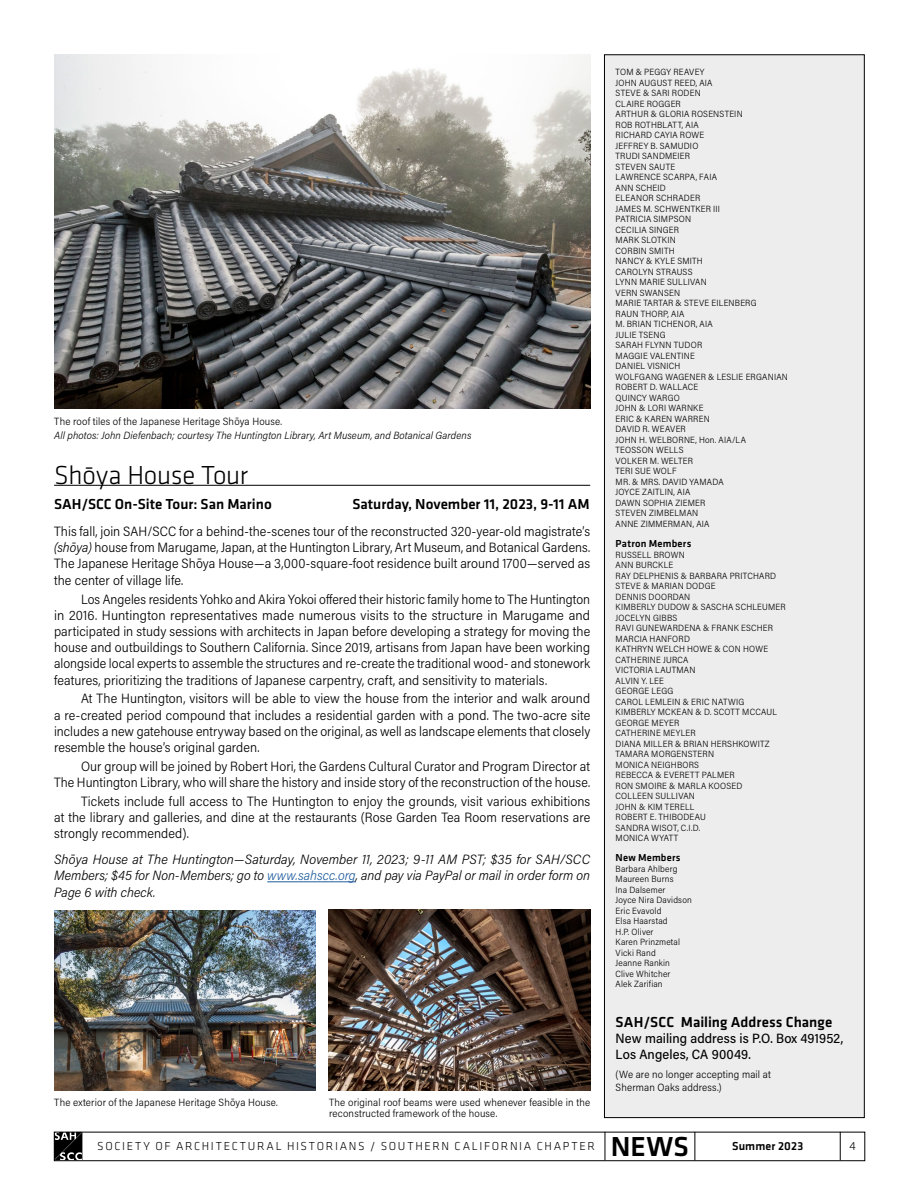
<style>
.page{position:relative;width:918px;height:1188px;background:#fff}
.page>*{position:absolute;margin:0;border:0;box-sizing:border-box;transform-origin:0 0}
.t1{font:500 28.5px "Klavika";color:#000}
.t2{font:300 27px "Klavika";letter-spacing:-.01em;color:#000}
.t3{font:500 15px "Klavika";color:#000}
.t4{font:300 13.5px/16.2px "Acumin Pro Semi Cond";letter-spacing:.005em;color:#000;text-align:justify}
.t5{font:italic 300 13.5px/16.2px "Acumin Pro Semi Cond";color:#000;text-align:justify}
.t6{font:500 13.5px/16.2px "Acumin Pro Semi Cond";letter-spacing:.005em;color:#000}
.t7{font:300 12px "Klavika";letter-spacing:.14em;color:#000}
.t8{font:500 12px "Klavika";letter-spacing:.015em;color:#000}
.t9{font:300 10.5px/12.6px "Acumin Pro Semi Cond";letter-spacing:.015em;color:#000}
.t10{font:italic 300 10.5px "Acumin Pro Semi Cond";letter-spacing:.01em;color:#000}
.t11{font:500 10.5px "Klavika";letter-spacing:.02em;color:#000}
.t12{font:300 9px/10.5px "Acumin Pro Semi Cond";letter-spacing:.025em;color:#000}
.s1{font-style:italic}
.s2{color:#215e9e}
</style>
<div class="page">
<svg style="left:56px;top:1134px;width:26px;height:25px"></svg>
<div style="left:54px;top:1132px;width:811px;height:29px;border:1px solid #000"></div>
<svg style="left:840px;top:1132px;width:1px;height:28px"></svg>
<svg style="left:605px;top:1132px;width:1px;height:28px"></svg>
<svg style="left:694px;top:1132px;width:1px;height:28px"></svg>
<div style="left:604px;top:55px;width:260px;height:1063px;background:#ededee"></div>
<hr style="left:54px;top:485px;width:536px;height:1px;background:#000">
<hr style="left:267px;top:881px;width:89px;height:1px;background:#215e9e">
<img style="left:54px;top:54px;width:536px;height:354px">
<img style="left:54px;top:910px;width:261px;height:180px">
<img style="left:329px;top:909px;width:261px;height:181px">
<p class="t9" style="left:54px;top:414px;width:229px">The roof tiles of the Japanese Heritage Shōya House.</p>
<p class="t10" style="left:54px;top:428px;width:419px">All photos: John Diefenbach; courtesy The Huntington Library, Art Museum, and Botanical Gardens</p>
<h2 class="t2" style="left:54px;top:460px;width:196px">Shōya House Tour</h2>
<p class="t3" style="left:54px;top:495px;width:219px">SAH/SCC On-Site Tour: San Marino</p>
<p class="t3" style="left:352px;top:495px;width:239px">Saturday, November 11, 2023, 9-11 AM</p>
<p class="t4" style="left:54px;top:523px;width:538px">This fall, join SAH/SCC for a behind-the-scenes tour of the reconstructed 320-year-old magistrate’s <span class="s1">(shōya)</span> house from Marugame, Japan, at the Huntington Library, Art Museum, and Botanical Gardens.<br>The Japanese Heritage Shōya House—a 3,000-square-foot residence built around 1700—served as the center of village life.</p>
<p class="t4" style="left:54px;top:590px;width:538px;text-indent:27px">Los Angeles residents Yohko and Akira Yokoi offered their historic family home to The Huntington in 2016. Huntington representatives made numerous visits to the structure in Marugame and participated in study sessions with architects in Japan before developing a strategy for moving the house and outbuildings to Southern California. Since 2019, artisans from Japan have been working alongside local experts to assemble the structures and re-create the traditional wood- and stonework features, prioritizing the traditions of Japanese carpentry, craft, and sensitivity to materials.</p>
<p class="t4" style="left:54px;top:690px;width:538px;text-indent:27px">At The Huntington, visitors will be able to view the house from the interior and walk around a re-created period compound that includes a residential garden with a pond. The two-acre site includes a new gatehouse entryway based on the original, as well as landscape elements that closely resemble the house’s original garden.</p>
<p class="t4" style="left:54px;top:758px;width:538px;text-align:right">Our group will be joined by Robert Hori, the Gardens Cultural Curator and Program Director at<br>The Huntington Library, who will share the history and inside story of the reconstruction of the house.</p>
<p class="t4" style="left:54px;top:793px;width:538px;text-indent:27px">Tickets include full access to The Huntington to enjoy the grounds, visit various exhibitions at the library and galleries, and dine at the restaurants (Rose Garden Tea Room reservations are strongly recommended).</p>
<p class="t5" style="left:54px;top:851px;width:538px">Shōya House at The Huntington—Saturday, November 11, 2023; 9-11 AM PST; $35 for SAH/SCC Members; $45 for Non-Members; go to <span class="s2">www.sahscc.org</span>, and pay via PayPal or mail in order form on Page 6 with check.</p>
<p class="t9" style="left:54px;top:1096px;width:225px">The exterior of the Japanese Heritage Shōya House.</p>
<p class="t9" style="left:329px;top:1097px;width:263px;line-height:10.5px">The original roof beams were used whenever feasible in the reconstructed framework of the house.</p>
<p class="t12" style="left:616px;top:67px;width:174px">TOM &amp; PEGGY REAVEY<br>JOHN AUGUST REED, AIA<br>STEVE &amp; SARI RODEN<br>CLAIRE ROGGER<br>ARTHUR &amp; GLORIA ROSENSTEIN<br>ROB ROTHBLATT, AIA<br>RICHARD CAYIA ROWE<br>JEFFREY B. SAMUDIO<br>TRUDI SANDMEIER<br>STEVEN SAUTE<br>LAWRENCE SCARPA, FAIA<br>ANN SCHEID<br>ELEANOR SCHRADER<br>JAMES M. SCHWENTKER III<br>PATRICIA SIMPSON<br>CECILIA SINGER<br>MARK SLOTKIN<br>CORBIN SMITH<br>NANCY &amp; KYLE SMITH<br>CAROLYN STRAUSS<br>LYNN MARIE SULLIVAN<br>VERN SWANSEN<br>MARIE TARTAR &amp; STEVE EILENBERG<br>RAUN THORP, AIA<br>M. BRIAN TICHENOR, AIA<br>JULIE TSENG<br>SARAH FLYNN TUDOR<br>MAGGIE VALENTINE<br>DANIEL VISNICH<br>WOLFGANG WAGENER &amp; LESLIE ERGANIAN<br>ROBERT D. WALLACE<br>QUINCY WARGO<br>JOHN &amp; LORI WARNKE<br>ERIC &amp; KAREN WARREN<br>DAVID R. WEAVER<br>JOHN H. WELBORNE, Hon. AIA/LA<br>TEOSSON WELLS<br>VOLKER M. WELTER<br>TERI SUE WOLF<br>MR. &amp; MRS. DAVID YAMADA<br>JOYCE ZAITLIN, AIA<br>DAWN SOPHIA ZIEMER<br>STEVEN ZIMBELMAN<br>ANNE ZIMMERMAN, AIA</p>
<p class="t11" style="left:616px;top:538px;width:77px">Patron Members</p>
<p class="t12" style="left:616px;top:549px;width:172px">RUSSELL BROWN<br>ANN BURCKLE<br>RAY DELPHENIS &amp; BARBARA PRITCHARD<br>STEVE &amp; MARIAN DODGE<br>DENNIS DOORDAN<br>KIMBERLY DUDOW &amp; SASCHA SCHLEUMER<br>JOCELYN GIBBS<br>RAVI GUNEWARDENA &amp; FRANK ESCHER<br>MARCIA HANFORD<br>KATHRYN WELCH HOWE &amp; CON HOWE<br>CATHERINE JURCA<br>VICTORIA LAUTMAN<br>ALVIN Y. LEE<br>GEORGE LEGG<br>CAROL LEMLEIN &amp; ERIC NATWIG<br>KIMBERLY MCKEAN &amp; D. SCOTT MCCAUL<br>GEORGE MEYER<br>CATHERINE MEYLER<br>DIANA MILLER &amp; BRIAN HERSHKOWITZ<br>TAMARA MORGENSTERN<br>MONICA NEIGHBORS<br>REBECCA &amp; EVERETT PALMER<br>RON SMOIRE &amp; MARLA KOOSED<br>COLLEEN SULLIVAN<br>JOHN &amp; KIM TERELL<br>ROBERT E. THIBODEAU<br>SANDRA WISOT, C.I.D.<br>MONICA WYATT</p>
<p class="t11" style="left:616px;top:852px;width:66px">New Members</p>
<p class="t12" style="left:616px;top:863px;width:78px">Barbara Ahlberg<br>Maureen Burns<br>Ina Dalsemer<br>Joyce Nira Davidson<br>Eric Evavold<br>Elsa Haarstad<br>H.P. Oliver<br>Karen Prinzmetal<br>Vicki Rand<br>Jeanne Rankin<br>Clive Whitcher<br>Alek Zarifian</p>
<p class="t3" style="left:616px;top:1014px;width:218px">SAH/SCC Mailing Address Change</p>
<p class="t6" style="left:616px;top:1030px;width:229px">New mailing address is P.O. Box 491952,<br>Los Angeles, CA 90049.</p>
<p class="t9" style="left:616px;top:1068px;width:157px">(We are no longer accepting mail at<br>Sherman Oaks address.)</p>
<p class="t7" style="left:97px;top:1139px;width:499px">SOCIETY OF ARCHITECTURAL HISTORIANS / SOUTHERN CALIFORNIA CHAPTER</p>
<h1 class="t1" style="left:611px;top:1131px;width:79px">NEWS</h1>
<p class="t8" style="left:732px;top:1140px;width:73px">Summer 2023</p>
<p class="t7" style="left:850px;top:1139px;width:8px">4</p>
</div>
